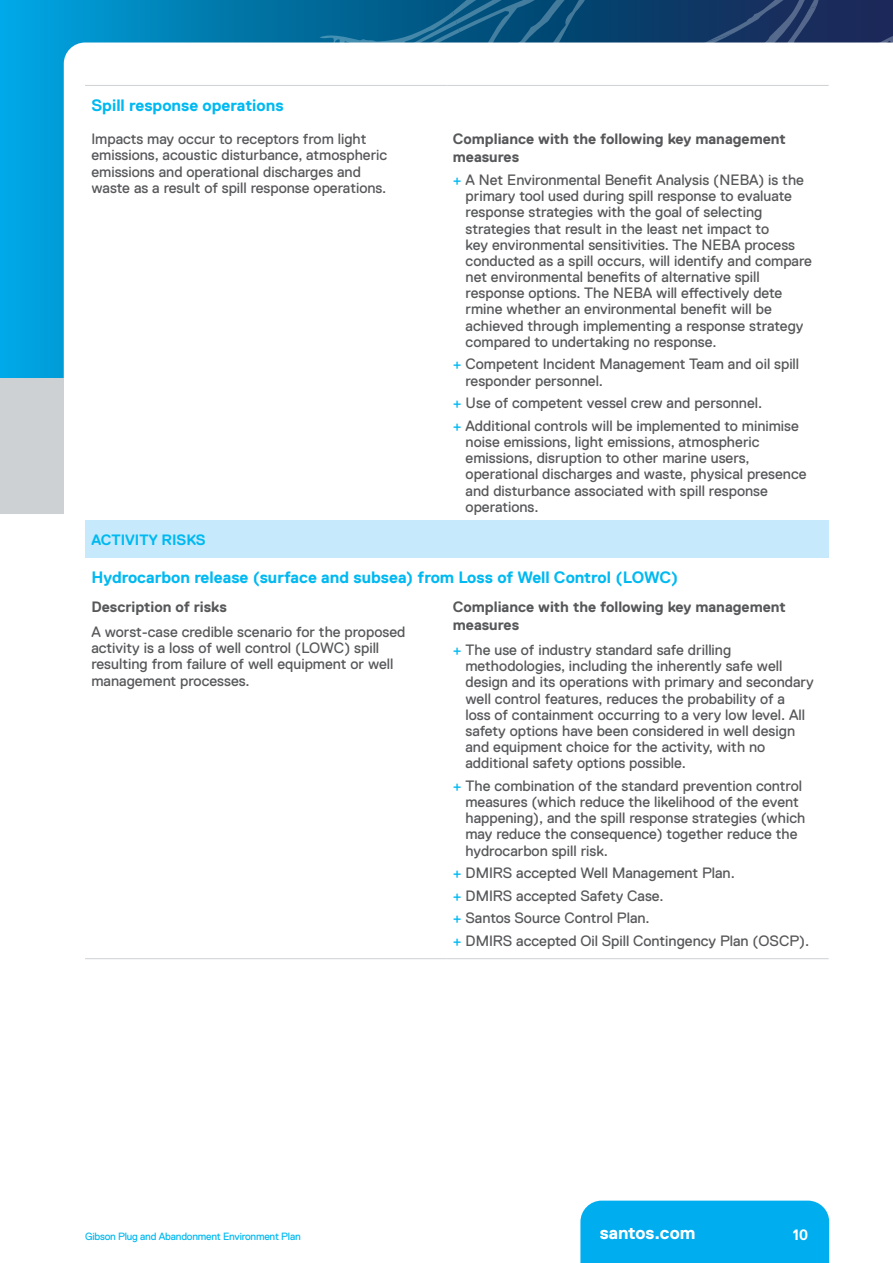
<style>
.page{position:relative;width:893px;height:1263px;background:#fff}
.page>*{position:absolute;margin:0;border:0;box-sizing:border-box;transform-origin:0 0}
.t1{font:700 18px "Replica";color:#fff}
.t2{font:700 16.5px "Replica";color:#00b9f1}
.t3{font:15px/16.2px "Replica Pro";color:#57585a}
.t4{font:700 15px/18px "Replica";color:#57585a}
.t5{font:700 15px "Replica";color:#00b9f1}
.t6{font:700 15px "Replica";color:#fff}
.t7{font:10.5px "Replica Pro";letter-spacing:-.02em;color:#00b9f1}
.s1{color:#00b9f1}
</style>
<div class="page">
<img style="left:0;top:0;width:314px;height:378px">
<svg style="left:403px;top:0;width:464px;height:43px;background:#164873"></svg>
<svg style="left:64px;top:43px;width:250px;height:335px"></svg>
<div style="left:0;top:378px;width:64px;height:136px;background:#ced1d4"></div>
<div style="left:580px;top:1200px;width:249px;height:63px;background:#00adef"></div>
<div style="left:85px;top:520px;width:744px;height:38px;background:#c6eafb"></div>
<hr style="left:85px;top:958px;width:361px;height:1px;background:#ced1d4">
<hr style="left:446px;top:958px;width:383px;height:1px;background:#ced1d4">
<hr style="left:85px;top:85px;width:361px;height:1px;background:#ced1d4">
<hr style="left:446px;top:85px;width:383px;height:1px;background:#ced1d4">
<p class="t2" style="left:91px;top:99px;width:194px">Spill response operations</p>
<p class="t3" style="left:91px;top:132px;width:297px">Impacts may occur to receptors from light emissions, acoustic disturbance, atmospheric emissions and operational discharges and waste as a result of spill response operations.</p>
<p class="t4" style="left:453px;top:132px;width:334px">Compliance with the following key management measures</p>
<p class="t3" style="left:466px;top:172px;width:348px;text-indent:-13px"><span class="s1">+</span> A Net Environmental Bene昀椀t Analysis (NEBA) is the primary tool used during spill response to evaluate response strategies with the goal of selecting strategies that result in the least net impact to<br>key environmental sensitivities. The NEBA process conducted as a spill occurs, will identify and compare net environmental bene昀椀ts of alternative spill response options. The NEBA will e昀昀ectively dete rmine whether an environmental bene昀椀t will be achieved through implementing a response strategy compared to undertaking no response.</p>
<p class="t3" style="left:465px;top:358px;width:335px;text-indent:-13px"><span class="s1">+</span> Competent Incident Management Team and oil spill responder personnel.</p>
<p class="t3" style="left:453px;top:393px;width:348px;line-height:22.5px"><span class="s1">+</span> Use of competent vessel crew and personnel.<br><span class="s1">+</span> Additional controls will be implemented to minimise</p>
<p class="t3" style="left:466px;top:435px;width:342px">noise emissions, light emissions, atmospheric emissions, disruption to other marine users, operational discharges and waste, physical presence and disturbance associated with spill response operations.</p>
<p class="t5" style="left:91px;top:534px;width:116px">ACTIVITY RISKS</p>
<p class="t2" style="left:91px;top:572px;width:588px">Hydrocarbon release (surface and subsea) from Loss of Well Control (LOWC)</p>
<p class="t4" style="left:91px;top:599px;width:137px">Description of risks</p>
<p class="t3" style="left:91px;top:625px;width:315px">A worst-case credible scenario for the proposed activity is a loss of well control (LOWC) spill resulting from failure of well equipment or well management processes.</p>
<p class="t4" style="left:453px;top:599px;width:334px">Compliance with the following key management measures</p>
<p class="t3" style="left:465px;top:643px;width:350px;text-indent:-13px"><span class="s1">+</span> The use of industry standard safe drilling methodologies, including the inherently safe well design and its operations with primary and secondary well control features, reduces the probability of a loss of containment occurring to a very low level. All safety options have been considered in well design and equipment choice for the activity, with no additional safety options possible.</p>
<p class="t3" style="left:465px;top:779px;width:341px;text-indent:-13px"><span class="s1">+</span> The combination of the standard prevention control measures (which reduce the likelihood of the event happening), and the spill response strategies (which may reduce the consequence) together reduce the hydrocarbon spill risk.</p>
<p class="t3" style="left:453px;top:863px;width:358px;line-height:22.5px"><span class="s1">+</span> DMIRS accepted Well Management Plan.<br><span class="s1">+</span> DMIRS accepted Safety Case.<br><span class="s1">+</span> Santos Source Control Plan.<br><span class="s1">+</span> DMIRS accepted Oil Spill Contingency Plan (OSCP).</p>
<p class="t7" style="left:85px;top:1232px;width:217px">Gibson Plug and Abandonment Environment Plan</p>
<p class="t1" style="left:600px;top:1226px;width:97px">santos.com</p>
<p class="t6" style="left:793px;top:1229px;width:17px">10</p>
</div>
